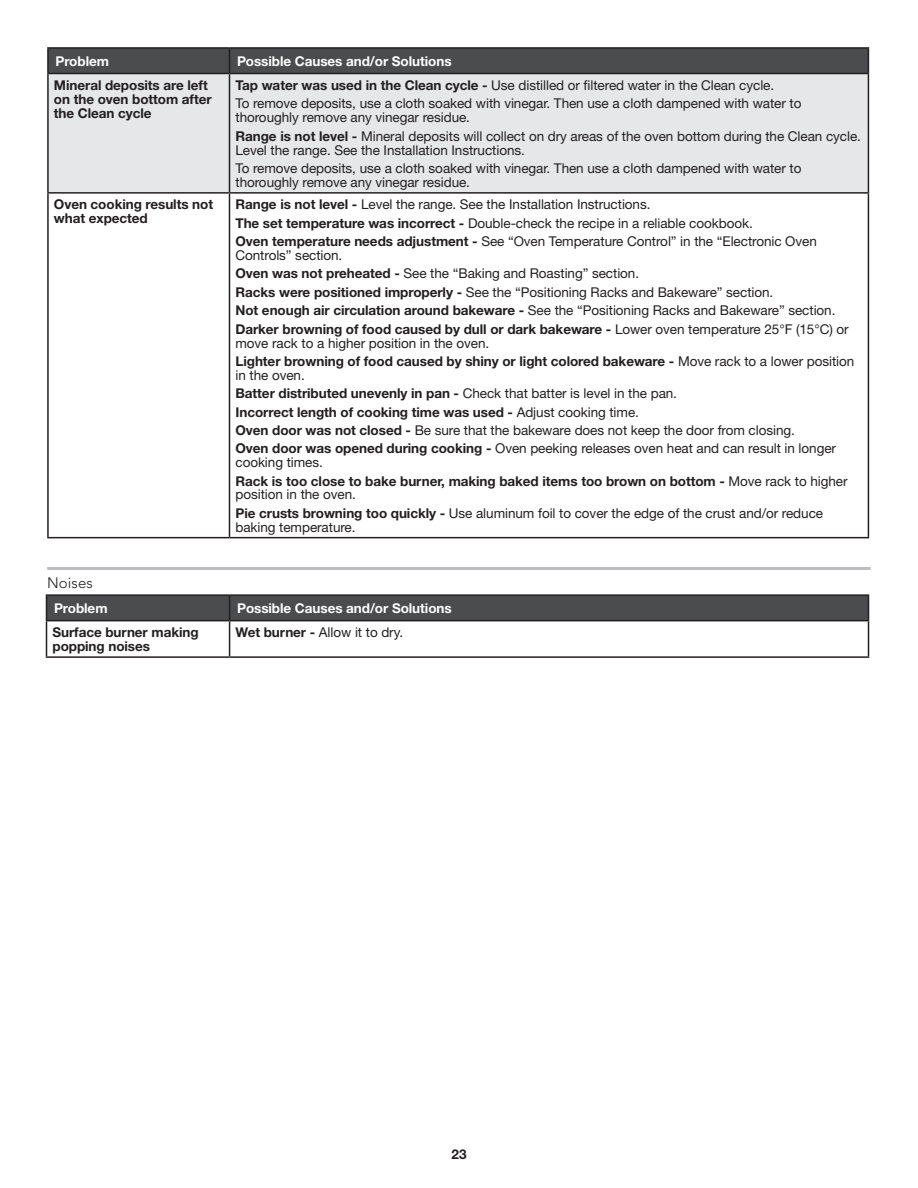
<style>
.page{position:relative;width:918px;height:1188px;background:#fff}
.page>*{position:absolute;margin:0;border:0;box-sizing:border-box;transform-origin:0 0}
.Heading_3_Rules{font:300 15px "Avenir LT Std";letter-spacing:.005em;color:#231f20}
.Body{font:13.5px/13.8px "Helvetica Neue";letter-spacing:-.005em;color:#231f20}
.Body-2{font:700 13.5px/13.8px "Helvetica Neue";letter-spacing:-.005em;color:#231f20}
.Body_Bold{font:700 13.5px/13.8px "Helvetica Neue";letter-spacing:-.005em;color:#231f20}
.Body_Bold-2{font:700 13.5px "Helvetica Neue";letter-spacing:-.005em;color:#fff}
.s1{font-weight:700}
.s2{font-weight:400}
</style>
<div class="page">
<div style="left:49px;top:74px;width:819px;height:118px;background:#e6e7e9"></div>
<hr style="left:47px;top:74px;width:2px;height:118px;background:#231f20">
<hr style="left:229px;top:74px;width:1px;height:118px;background:#231f20">
<hr style="left:868px;top:74px;width:1px;height:118px;background:#231f20">
<hr style="left:47px;top:192px;width:183px;height:2px;background:#231f20">
<hr style="left:47px;top:194px;width:2px;height:343px;background:#231f20">
<hr style="left:230px;top:192px;width:639px;height:2px;background:#231f20">
<hr style="left:229px;top:194px;width:1px;height:343px;background:#231f20">
<hr style="left:868px;top:194px;width:1px;height:343px;background:#231f20">
<hr style="left:47px;top:537px;width:183px;height:1px;background:#231f20">
<hr style="left:230px;top:537px;width:639px;height:1px;background:#231f20">
<hr style="left:47px;top:47px;width:183px;height:2px;background:#231f20">
<hr style="left:47px;top:49px;width:2px;height:24px;background:#231f20">
<hr style="left:230px;top:47px;width:639px;height:2px;background:#231f20">
<svg style="left:48px;top:48px;width:821px;height:25px;background:#494a4b"></svg>
<hr style="left:47px;top:73px;width:183px;height:1px;background:#231f20">
<hr style="left:230px;top:73px;width:639px;height:1px;background:#231f20">
<hr style="left:46px;top:621px;width:1px;height:35px;background:#231f20">
<hr style="left:229px;top:621px;width:1px;height:35px;background:#231f20">
<hr style="left:868px;top:621px;width:1px;height:35px;background:#231f20">
<hr style="left:46px;top:656px;width:184px;height:2px;background:#231f20">
<hr style="left:230px;top:656px;width:639px;height:2px;background:#231f20">
<hr style="left:46px;top:594px;width:184px;height:2px;background:#231f20">
<hr style="left:230px;top:594px;width:639px;height:2px;background:#231f20">
<div style="left:46px;top:595px;width:823px;height:25px;background:#4b4c4d"></div>
<hr style="left:46px;top:620px;width:184px;height:1px;background:#231f20">
<hr style="left:230px;top:620px;width:639px;height:1px;background:#231f20">
<hr style="left:47px;top:567px;width:824px;height:3px;background:#bcbdc0">
<p class="Body_Bold-2" style="left:55px;top:53px;width:55px">Problem</p>
<p class="Body_Bold-2" style="left:237px;top:53px;width:216px">Possible Causes and/or Solutions</p>
<p class="Body_Bold" style="left:54px;top:78px;width:159px">Mineral deposits are left on the oven bottom after the Clean cycle</p>
<p class="Body" style="left:236px;top:78px;width:540px"><span class="s1">Tap water was used in the Clean cycle -</span> Use distilled or filtered water in the Clean cycle.</p>
<p class="Body" style="left:236px;top:97px;width:567px">To remove deposits, use a cloth soaked with vinegar. Then use a cloth dampened with water to thoroughly remove any vinegar residue.</p>
<p class="Body" style="left:236px;top:129px;width:627px"><span class="s1">Range is not level -</span> Mineral deposits will collect on dry areas of the oven bottom during the Clean cycle.<br>Level the range. See the Installation Instructions.</p>
<p class="Body" style="left:236px;top:161px;width:567px">To remove deposits, use a cloth soaked with vinegar. Then use a cloth dampened with water to thoroughly remove any vinegar residue.</p>
<p class="Body_Bold" style="left:54px;top:197px;width:161px">Oven cooking results not what expected</p>
<p class="Body" style="left:236px;top:198px;width:416px"><span class="s1">Range is not level -</span> Level the range. See the Installation Instructions.</p>
<p class="Body" style="left:236px;top:216px;width:519px"><span class="s1">The set temperature was incorrect -</span> Double-check the recipe in a reliable cookbook.</p>
<p class="Body" style="left:236px;top:234px;width:583px"><span class="s1">Oven temperature needs adjustment -</span> See “Oven Temperature Control” in the “Electronic Oven<br>Controls” section.</p>
<p class="Body" style="left:236px;top:267px;width:405px"><span class="s1">Oven was not preheated -</span> See the “Baking and Roasting” section.</p>
<p class="Body" style="left:236px;top:285px;width:539px"><span class="s1">Racks were positioned improperly -</span> See the “Positioning Racks and Bakeware” section.</p>
<p class="Body" style="left:236px;top:303px;width:601px"><span class="s1">Not enough air circulation around bakeware -</span> See the “Positioning Racks and Bakeware” section.</p>
<p class="Body" style="left:236px;top:322px;width:615px"><span class="s1">Darker browning of food caused by dull or dark bakeware -</span> Lower oven temperature 25°F (15°C) or move rack to a higher position in the oven.</p>
<p class="Body-2" style="left:236px;top:354px;width:620px">Lighter browning of food caused by shiny or light colored bakeware - <span class="s2">Move rack to a lower position in the oven.</span></p>
<p class="Body-2" style="left:236px;top:386px;width:443px">Batter distributed unevenly in pan - <span class="s2">Check that batter is level in the pan.</span></p>
<p class="Body-2" style="left:236px;top:405px;width:405px">Incorrect length of cooking time was used - <span class="s2">Adjust cooking time.</span></p>
<p class="Body" style="left:236px;top:423px;width:561px"><span class="s1">Oven door was not closed -</span> Be sure that the bakeware does not keep the door from closing.</p>
<p class="Body" style="left:236px;top:441px;width:602px"><span class="s1">Oven door was opened during cooking -</span> Oven peeking releases oven heat and can result in longer cooking times.</p>
<p class="Body-2" style="left:236px;top:474px;width:614px">Rack is too close to bake burner, making baked items too brown on bottom - <span class="s2">Move rack to higher position in the oven.</span></p>
<p class="Body" style="left:236px;top:506px;width:589px"><span class="s1">Pie crusts browning too quickly -</span> Use aluminum foil to cover the edge of the crust and/or reduce baking temperature.</p>
<h3 class="Heading_3_Rules" style="left:47px;top:574px;width:47px">Noises</h3>
<p class="Body_Bold-2" style="left:54px;top:600px;width:55px">Problem</p>
<p class="Body_Bold-2" style="left:237px;top:600px;width:216px">Possible Causes and/or Solutions</p>
<p class="Body_Bold" style="left:52px;top:625px;width:148px">Surface burner making popping noises</p>
<p class="Body" style="left:236px;top:625px;width:169px"><span class="s1">Wet burner -</span> Allow it to dry.</p>
<p class="Body-2" style="left:451px;top:1147px;width:17px">23</p>
</div>
